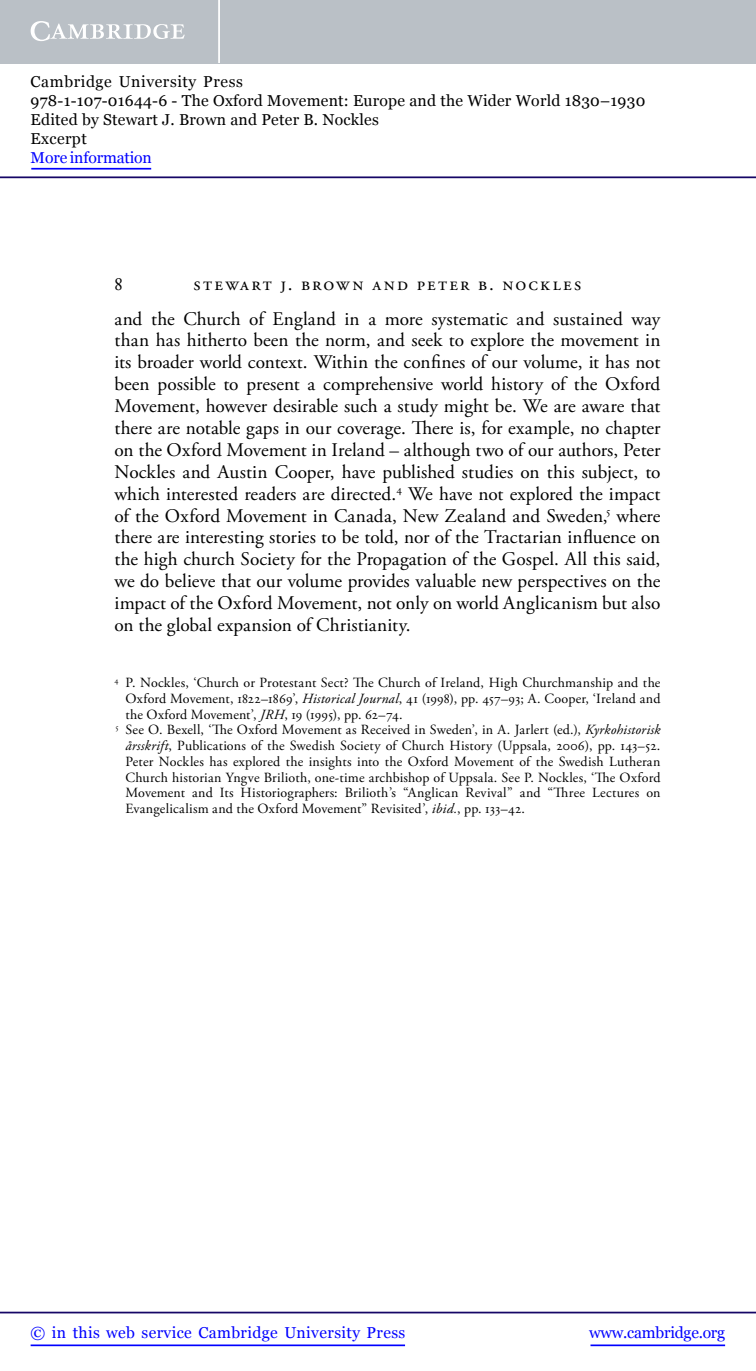
<style>
.page{position:relative;width:756px;height:1371px;background:#fff}
.page>*{position:absolute;margin:0;border:0;box-sizing:border-box;transform-origin:0 0}
.t1{font:19.25px/21.9px "Adobe Garamond Pro";letter-spacing:.01em;color:#000;text-align:justify}
.t2{font:19.25px/35px "Adobe Garamond Pro";letter-spacing:.09em;color:#000;text-align:center}
.t3{font:15.75px/18.9px "Georgia";letter-spacing:.015em;color:#000}
.t4{font:15.75px "Georgia";letter-spacing:.025em;color:#00f}
.t5{font:15.75px "Georgia";letter-spacing:-.015em;color:#00f}
.t6{font:15.75px "Georgia";letter-spacing:-.01em;color:#00f}
.t7{font:14px "Adobe Garamond Pro";letter-spacing:.01em;color:#000}
.s1{font-style:italic}
</style>
<div class="page">
<hr style="left:591px;top:1344px;width:134px;height:1px;background:#00f">
<hr style="left:0;top:1311px;width:756px;height:2px;background:#150666">
<hr style="left:31px;top:1344px;width:374px;height:1px;background:#00f">
<div style="left:0;top:0;width:756px;height:63px;background:#bac0c6"></div>
<svg style="left:31px;top:21px;width:154px;height:20px"></svg>
<hr style="left:218px;top:0;width:2px;height:63px;background:#fff">
<hr style="left:0;top:176px;width:756px;height:2px;background:#150666">
<hr style="left:31px;top:168px;width:120px;height:1px;background:#00f">
<p class="t3" style="left:31px;top:72px;width:616px">Cambridge University Press<br>978-1-107-01644-6 - The Oxford Movement: Europe and the Wider World 1830–1930<br>Edited by Stewart J. Brown and Peter B. Nockles<br>Excerpt</p>
<p class="t6" style="left:31px;top:148px;width:123px">More information</p>
<p class="t1" style="left:115px;top:273px;width:10px">8</p>
<p class="t2" style="left:115px;top:266px;width:547px">Stewart J. Brown and Peter B. Nockles<br>and the Church of England in a more systematic and sustained way</p>
<p class="t1" style="left:115px;top:330px;width:548px">than has hitherto been the norm, and seek to explore the movement in its broader world context. Within the confines of our volume, it has not been possible to present a comprehensive world history of the Oxford Movement, however desirable such a study might be. We are aware that there are notable gaps in our coverage. There is, for example, no chapter on the Oxford Movement in Ireland – although two of our authors, Peter Nockles and Austin Cooper, have published studies on this subject, to which interested readers are directed.<sup>4</sup> We have not explored the impact of the Oxford Movement in Canada, New Zealand and Sweden,<sup>5</sup> where there are interesting stories to be told, nor of the Tractarian influence on the high church Society for the Propagation of the Gospel. All this said, we do believe that our volume provides valuable new perspectives on the impact of the Oxford Movement, not only on world Anglicanism but also on the global expansion of Christianity.</p>
<p class="t7" style="left:115px;top:674px;width:547px"><sup>4</sup> P. Nockles, ‘Church or Protestant Sect? The Church of Ireland, High Churchmanship and the</p>
<p class="t7" style="left:125px;top:690px;width:537px">Oxford Movement, 1822–1869’, <span class="s1">Historical Journal</span>, 41 (1998), pp. 457–93; A. Cooper, ‘Ireland and</p>
<p class="t7" style="left:125px;top:705px;width:279px">the Oxford Movement’, <span class="s1">JRH</span>, 19 (1995), pp. 62–74.</p>
<p class="t7" style="left:115px;top:721px;width:547px"><sup>5</sup> See O. Bexell, ‘The Oxford Movement as Received in Sweden’, in A. Jarlert (ed.), <span class="s1">Kyrkohistorisk</span></p>
<p class="t7" style="left:125px;top:737px;width:536px"><span class="s1">årsskrift</span>, Publications of the Swedish Society of Church History (Uppsala, 2006), pp. 143–52.</p>
<p class="t7" style="left:125px;top:753px;width:537px">Peter Nockles has explored the insights into the Oxford Movement of the Swedish Lutheran</p>
<p class="t7" style="left:125px;top:768px;width:537px">Church historian Yngve Brilioth, one-time archbishop of Uppsala. See P. Nockles, ‘The Oxford</p>
<p class="t7" style="left:125px;top:784px;width:537px">Movement and Its Historiographers: Brilioth’s “Anglican Revival” and “Three Lectures on</p>
<p class="t7" style="left:125px;top:800px;width:401px">Evangelicalism and the Oxford Movement” Revisited’, <span class="s1">ibid.</span>, pp. 133–42.</p>
<p class="t4" style="left:31px;top:1323px;width:376px">© in this web service Cambridge University Press</p>
<p class="t5" style="left:589px;top:1323px;width:137px">www.cambridge.org</p>
</div>
